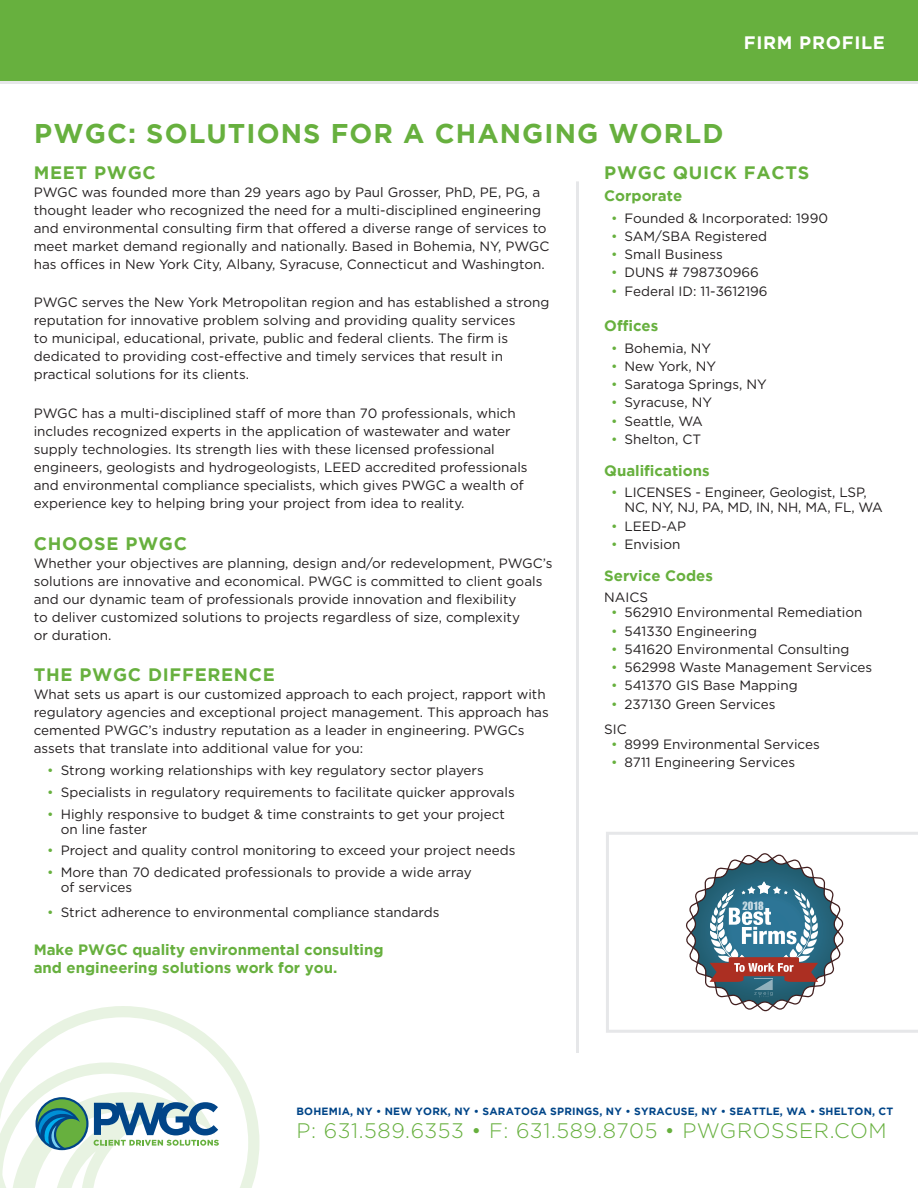
<style>
.page{position:relative;width:918px;height:1188px;background:#fff}
.page>*{position:absolute;margin:0;border:0;box-sizing:border-box;transform-origin:0 0}
.t1{font:700 27px "Gotham";letter-spacing:.04em;color:#67b03e}
.t2{font:300 21px "Gotham";letter-spacing:.025em;color:#67b03e}
.t3{font:700 18px "Gotham";letter-spacing:.04em;color:#67b03e}
.t4{font:700 18px "Gotham";letter-spacing:.04em;color:#fff}
.t5{font:700 15px/18px "Gotham";color:#67b03e}
.t6{font:13.5px/18px "Gotham";color:#231f20}
.t7{font:700 10.5px "Gotham";letter-spacing:.015em;color:#014588}
.t8{font:10.5px "Impact";color:#fff}
.s1{color:#67b03e}
</style>
<div class="page">
<svg style="left:21px;top:1006px;width:239px;height:182px"></svg>
<svg style="left:0;top:1052px;width:219px;height:136px"></svg>
<div style="left:0;top:0;width:918px;height:84px;background:#67b03e"></div>
<hr style="left:576px;top:181px;width:3px;height:872px;background:#e6e7e9">
<svg style="left:606px;top:832px;width:312px;height:201px"></svg>
<p class="t4" style="left:744px;top:32px;width:143px">FIRM PROFILE</p>
<p class="t1" style="left:34px;top:118px;width:691px">PWGC: SOLUTIONS FOR A CHANGING WORLD</p>
<p class="t3" style="left:34px;top:162px;width:124px">MEET PWGC</p>
<p class="t6" style="left:34px;top:183px;width:517px">PWGC was founded more than 29 years ago by Paul Grosser, PhD, PE, PG, a thought leader who recognized the need for a multi-disciplined engineering and environmental consulting firm that offered a diverse range of services to meet market demand regionally and nationally. Based in Bohemia, NY, PWGC has offices in New York City, Albany, Syracuse, Connecticut and Washington.</p>
<p class="t6" style="left:34px;top:293px;width:517px">PWGC serves the New York Metropolitan region and has established a strong reputation for innovative problem solving and providing quality services<br>to municipal, educational, private, public and federal clients. The firm is dedicated to providing cost-effective and timely services that result in practical solutions for its clients.</p>
<p class="t6" style="left:34px;top:404px;width:495px">PWGC has a multi-disciplined staff of more than 70 professionals, which includes recognized experts in the application of wastewater and water supply technologies. Its strength lies with these licensed professional engineers, geologists and hydrogeologists, LEED accredited professionals and environmental compliance specialists, which gives PWGC a wealth of experience key to helping bring your project from idea to reality.</p>
<p class="t3" style="left:34px;top:533px;width:155px">CHOOSE PWGC</p>
<p class="t6" style="left:34px;top:554px;width:520px">Whether your objectives are planning, design and/or redevelopment, PWGC’s solutions are innovative and economical. PWGC is committed to client goals and our dynamic team of professionals provide innovation and flexibility<br>to deliver customized solutions to projects regardless of size, complexity<br>or duration.</p>
<p class="t3" style="left:34px;top:665px;width:243px">THE PWGC DIFFERENCE</p>
<p class="t6" style="left:34px;top:685px;width:517px">What sets us apart is our customized approach to each project, rapport with regulatory agencies and exceptional project management. This approach has cemented PWGC’s industry reputation as a leader in engineering. PWGCs assets that translate into additional value for you:</p>
<p class="t6" style="left:47px;top:761px;width:438px"><span class="s1">•</span> Strong working relationships with key regulatory sector players</p>
<p class="t6" style="left:47px;top:783px;width:469px"><span class="s1">•</span> Specialists in regulatory requirements to facilitate quicker approvals</p>
<p class="t6" style="left:61px;top:806px;width:446px;line-height:15px;text-indent:-14px"><span class="s1">•</span> Highly responsive to budget &amp; time constraints to get your project on line faster</p>
<p class="t6" style="left:47px;top:841px;width:470px"><span class="s1">•</span> Project and quality control monitoring to exceed your project needs</p>
<p class="t6" style="left:61px;top:865px;width:412px;line-height:15px;text-indent:-14px"><span class="s1">•</span> More than 70 dedicated professionals to provide a wide array of services</p>
<p class="t6" style="left:47px;top:903px;width:394px"><span class="s1">•</span> Strict adherence to environmental compliance standards</p>
<p class="t5" style="left:34px;top:941px;width:351px">Make PWGC quality environmental consulting and engineering solutions work for you.</p>
<p class="t3" style="left:604px;top:162px;width:207px">PWGC QUICK FACTS</p>
<p class="t5" style="left:604px;top:186px;width:79px">Corporate</p>
<p class="t6" style="left:611px;top:209px;width:219px"><span class="s1">•</span> Founded &amp; Incorporated: 1990</p>
<p class="t6" style="left:611px;top:227px;width:157px"><span class="s1">•</span> SAM/SBA Registered</p>
<p class="t6" style="left:611px;top:245px;width:113px"><span class="s1">•</span> Small Business</p>
<p class="t6" style="left:611px;top:263px;width:150px"><span class="s1">•</span> DUNS # 798730966</p>
<p class="t6" style="left:611px;top:282px;width:158px"><span class="s1">•</span> Federal ID: 11-3612196</p>
<p class="t5" style="left:604px;top:316px;width:56px">Offices</p>
<p class="t6" style="left:611px;top:339px;width:102px"><span class="s1">•</span> Bohemia, NY</p>
<p class="t6" style="left:611px;top:357px;width:107px"><span class="s1">•</span> New York, NY</p>
<p class="t6" style="left:611px;top:375px;width:157px"><span class="s1">•</span> Saratoga Springs, NY</p>
<p class="t6" style="left:611px;top:393px;width:103px"><span class="s1">•</span> Syracuse, NY</p>
<p class="t6" style="left:611px;top:412px;width:93px"><span class="s1">•</span> Seattle, WA</p>
<p class="t6" style="left:611px;top:430px;width:92px"><span class="s1">•</span> Shelton, CT</p>
<p class="t5" style="left:604px;top:461px;width:107px">Qualifications</p>
<p class="t6" style="left:625px;top:485px;width:260px;line-height:15px;text-indent:-14px"><span class="s1">•</span> LICENSES - Engineer, Geologist, LSP,<br>NC, NY, NJ, PA, MD, IN, NH, MA, FL, WA</p>
<p class="t6" style="left:611px;top:517px;width:77px"><span class="s1">•</span> LEED-AP</p>
<p class="t6" style="left:611px;top:535px;width:71px"><span class="s1">•</span> Envision</p>
<p class="t5" style="left:604px;top:566px;width:110px">Service Codes</p>
<p class="t6" style="left:604px;top:588px;width:45px">NAICS</p>
<p class="t6" style="left:611px;top:603px;width:253px"><span class="s1">•</span> 562910 Environmental Remediation</p>
<p class="t6" style="left:611px;top:622px;width:148px"><span class="s1">•</span> 541330 Engineering</p>
<p class="t6" style="left:611px;top:640px;width:240px"><span class="s1">•</span> 541620 Environmental Consulting</p>
<p class="t6" style="left:611px;top:658px;width:263px"><span class="s1">•</span> 562998 Waste Management Services</p>
<p class="t6" style="left:611px;top:676px;width:188px"><span class="s1">•</span> 541370 GIS Base Mapping</p>
<p class="t6" style="left:611px;top:695px;width:166px"><span class="s1">•</span> 237130 Green Services</p>
<p class="t6" style="left:604px;top:720px;width:24px">SIC</p>
<p class="t6" style="left:611px;top:735px;width:210px"><span class="s1">•</span> 8999 Environmental Services</p>
<p class="t6" style="left:611px;top:753px;width:186px"><span class="s1">•</span> 8711 Engineering Services</p>
<p class="t8" style="left:742px;top:897px;width:23px">2018</p>
<p class="t7" style="left:297px;top:1106px;width:598px">BOHEMIA, NY • NEW YORK, NY • SARATOGA SPRINGS, NY • SYRACUSE, NY • SEATTLE, WA • SHELTON, CT</p>
<h2 class="t2" style="left:297px;top:1117px;width:592px">P: 631.589.6353 • F: 631.589.8705 • PWGROSSER.COM</h2>
</div>
